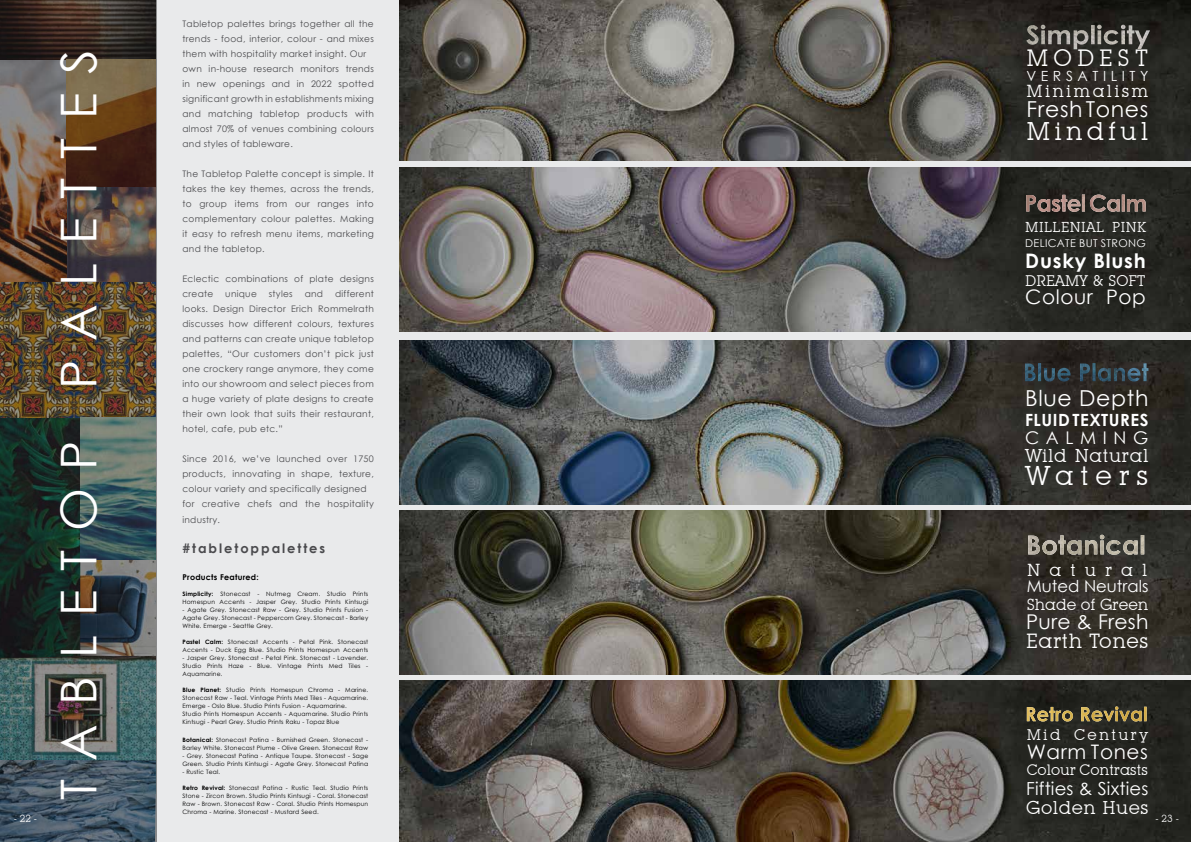
<style>
.page{position:relative;width:1191px;height:842px;background:#e9eaeb}
.page>*{position:absolute;margin:0;border:0;box-sizing:border-box;transform-origin:0 0}
.t1{font:49.4px "Century Gothic";letter-spacing:.38em;color:#fff}
.t2{font:26.5px "Lubalin Graph IT Cby BT";letter-spacing:.255em;color:#fff}
.t3{font:25px "Lubalin Graph IT Cby BT";letter-spacing:.16em;color:#fff}
.t4{font:23px "Lubalin Graph IT Cby BT";letter-spacing:.22em;color:#fff}
.t5{font:22px "Century Gothic";letter-spacing:.03em;color:#fff}
.t6{font:20.4px "Century Gothic";letter-spacing:.01em;color:#fff}
.t7{font:20px "Century Gothic";letter-spacing:.03em;color:#fff}
.t8{font:20px "Lubalin Graph IT Cby BT";letter-spacing:.03em;color:#fff}
.t9{font:700 20px "Century Gothic";letter-spacing:.04em;color:#fff}
.t10{font:18.1px "Lubalin Graph IT Cby BT";letter-spacing:.03em;color:#fff}
.t11{font:18px "Century Gothic";letter-spacing:.01em;color:#fff}
.t12{font:18px "Lubalin Graph IT Cby BT";letter-spacing:.03em;color:#fff}
.t13{font:17.5px "Century Gothic";letter-spacing:.38em;color:#fff}
.t14{font:17px "Lubalin Graph IT Cby BT";letter-spacing:.135em;color:#fff}
.t15{font:17px "Lubalin Graph IT Cby BT";letter-spacing:.53em;color:#fff}
.t16{font:700 16.8px "Century Gothic";letter-spacing:.03em;color:#fff}
.t17{font:16.5px "Century Gothic";color:#fff}
.t18{font:15.5px "Lubalin Graph IT Cby BT";color:#fff}
.t19{font:15px "Lubalin Graph IT Cby BT";color:#fff}
.t20{font:15px "Lubalin Graph IT Cby BT";letter-spacing:.15em;color:#fff}
.t21{font:14.6px "Lubalin Graph IT Cby BT";color:#fff}
.t22{font:14px "Lubalin Graph IT Cby BT";letter-spacing:.03em;color:#fff}
.t23{font:14px "Century Gothic";letter-spacing:.325em;color:#fff}
.t24{font:700 13px "Century Gothic";letter-spacing:.15em;color:#4a4a4d}
.t25{font:10.8px "Century Gothic";letter-spacing:.03em;color:#fff}
.t26{font:10px "Lubalin Graph IT Cby BT";color:#fff}
.t27{font:9px/15px "Century Gothic";letter-spacing:.03em;color:#4a4a4d}
.t28{font:700 8px "Century Gothic";letter-spacing:.03em;color:#000}
.t29{font:6px/8px "Century Gothic";letter-spacing:.03em;color:#000}
.s1{font-weight:700}
</style>
<div class="page">
<img style="left:400px;top:0;width:791px;height:161px">
<img style="left:400px;top:340px;width:791px;height:164px">
<img style="left:400px;top:510px;width:791px;height:165px">
<img style="left:400px;top:168px;width:791px;height:164px">
<img style="left:400px;top:681px;width:791px;height:161px">
<svg style="left:1134px;top:25px;width:16px;height:24px"></svg>
<img style="left:1026px;top:25px;width:108px;height:24px">
<svg style="left:1025px;top:381px;width:123px;height:1px"></svg>
<img style="left:1025px;top:363px;width:123px;height:18px">
<img style="left:1026px;top:195px;width:119px;height:17px">
<img style="left:1026px;top:706px;width:120px;height:15px">
<img style="left:1028px;top:535px;width:116px;height:20px">
<img style="left:0;top:0;width:156px;height:842px">
<h3 class="t26" style="left:14px;top:812px;width:25px">- 22 -</h3>
<h3 class="t26" style="left:25px;top:812px;width:7px">6</h3>
<h1 class="t1" style="left:44px;top:800px;width:752px;rotate:-90deg">TABLETOP PALETTES</h1>
<p class="t27" style="left:182px;top:16px;width:193px">Tabletop palettes brings together all the trends - food, interior, colour - and mixes them with hospitality market insight. Our own in-house research monitors trends in new openings and in 2022 spotted significant growth in establishments mixing and matching tabletop products with almost 70% of venues combining colours and styles of tableware.</p>
<h3 class="t27" style="left:182px;top:166px;width:193px;text-align:justify">The Tabletop Palette concept is simple. It takes the key themes, across the trends, to group items from our ranges into complementary colour palettes. Making it easy to refresh menu items, marketing and the tabletop.</h3>
<h3 class="t27" style="left:182px;top:271px;width:193px">Eclectic combinations of plate designs create</h3>
<p class="t27" style="left:182px;top:286px;width:193px;text-align:justify;text-indent:153px">different looks. Design Director Erich Rommelrath discusses how different colours, textures and patterns can create unique tabletop palettes, “Our customers don’t pick just one crockery range anymore, they come into our showroom and select pieces from a huge variety of plate designs to create their own look that suits their restaurant, hotel, cafe, pub etc.”</p>
<h3 class="t27" style="left:182px;top:451px;width:193px">Since 2016, we’ve launched over 1750 products, innovating in shape, texture, colour variety and specifically designed for creative chefs and the hospitality</h3>
<h3 class="t27" style="left:182px;top:512px;width:39px">industry.</h3>
<h3 class="t24" style="left:182px;top:538px;width:144px">#tabletoppalettes</h3>
<h3 class="t28" style="left:182px;top:571px;width:78px">Products Featured:</h3>
<p class="t29" style="left:182px;top:590px;width:187px"><span class="s1">Simplicity:</span> Stonecast - Nutmeg Cream. Studio Prints<br>Homespun Accents - Jasper Grey. Studio Prints Kintsugi</p>
<p class="t29" style="left:182px;top:606px;width:187px;text-align:justify">- Agate Grey. Stonecast Raw - Grey. Studio Prints Fusion - Agate Grey. Stonecast - Peppercorn Grey. Stonecast - Barley White. Emerge - Seattle Grey.</p>
<p class="t29" style="left:182px;top:638px;width:187px"><span class="s1">Pastel Calm:</span> Stonecast Accents - Petal Pink. Stonecast<br>Accents - Duck Egg Blue. Studio Prints Homespun Accents</p>
<p class="t29" style="left:182px;top:654px;width:187px;text-align:justify">- Jasper Grey. Stonecast - Petal Pink. Stonecast - Lavender.<br>Studio Prints Haze - Blue. Vintage Prints Med Tiles - Aquamarine.</p>
<p class="t29" style="left:182px;top:686px;width:187px"><span class="s1">Blue Planet:</span> Studio Prints Homespun Chroma - Marine.<br>Stonecast Raw - Teal. Vintage Prints Med Tiles - Aquamarine.<br>Emerge - Oslo Blue. Studio Prints Fusion - Aquamarine.<br>Studio Prints Homespun Accents - Aquamarine. Studio Prints Kintsugi - Pearl Grey. Studio Prints Raku - Topaz Blue</p>
<p class="t29" style="left:182px;top:736px;width:187px"><span class="s1">Botanical:</span> Stonecast Patina - Burnished Green. Stonecast -<br>Barley White. Stonecast Plume - Olive Green. Stonecast Raw</p>
<p class="t29" style="left:182px;top:752px;width:187px">- Grey. Stonecast Patina - Antique Taupe. Stonecast - Sage<br>Green. Studio Prints Kintsugi - Agate Grey. Stonecast Patina</p>
<p class="t29" style="left:182px;top:768px;width:39px">- Rustic Teal.</p>
<p class="t29" style="left:182px;top:784px;width:187px;text-align:justify"><span class="s1">Retro Revival:</span> Stonecast Patina - Rustic Teal. Studio Prints Stone - Zircon Brown. Studio Prints Kintsugi - Coral. Stonecast Raw - Brown. Stonecast Raw - Coral. Studio Prints Homespun Chroma - Marine. Stonecast - Mustard Seed.</p>
<h3 class="t27" style="left:225px;top:286px;width:33px">unique</h3>
<h3 class="t27" style="left:269px;top:286px;width:25px">styles</h3>
<h3 class="t27" style="left:305px;top:286px;width:20px">and</h3>
<h3 class="t4" style="left:1026px;top:44px;width:123px">MODEST</h3>
<h3 class="t23" style="left:1026px;top:66px;width:123px">VERSATILITY</h3>
<h3 class="t14" style="left:1026px;top:81px;width:123px">Minimalism</h3>
<h3 class="t5" style="left:1026px;top:94px;width:123px">Fresh Tones</h3>
<h3 class="t3" style="left:1026px;top:116px;width:123px">Mindful</h3>
<h3 class="t22" style="left:1025px;top:219px;width:122px">MILLENIAL PINK</h3>
<h3 class="t25" style="left:1025px;top:236px;width:122px">DELICATE BUT STRONG</h3>
<h3 class="t9" style="left:1025px;top:246px;width:122px">Dusky Blush</h3>
<h3 class="t19" style="left:1025px;top:272px;width:122px">DREAMY &amp; SOFT</h3>
<h3 class="t7" style="left:1025px;top:283px;width:122px">Colour Pop</h3>
<h3 class="t5" style="left:1025px;top:382px;width:125px">Blue Depth</h3>
<h3 class="t16" style="left:1025px;top:407px;width:125px">FLUID TEXTURES</h3>
<h3 class="t13" style="left:1025px;top:425px;width:125px">CALMING</h3>
<h3 class="t10" style="left:1025px;top:444px;width:125px">Wild Natural</h3>
<h2 class="t2" style="left:1025px;top:459px;width:125px">Waters</h2>
<h3 class="t15" style="left:1027px;top:559px;width:122px">Natural</h3>
<h3 class="t17" style="left:1026px;top:574px;width:123px">Muted Neutrals</h3>
<h3 class="t18" style="left:1026px;top:595px;width:123px">Shade of Green</h3>
<h3 class="t6" style="left:1026px;top:608px;width:124px">Pure &amp; Fresh</h3>
<h3 class="t8" style="left:1026px;top:629px;width:124px">Earth Tones</h3>
<h3 class="t20" style="left:1026px;top:726px;width:123px">Mid Century</h3>
<h3 class="t7" style="left:1026px;top:738px;width:123px">Warm Tones</h3>
<h3 class="t21" style="left:1026px;top:761px;width:123px">Colour Contrasts</h3>
<h3 class="t11" style="left:1026px;top:776px;width:124px">Fifties &amp; Sixties</h3>
<h3 class="t12" style="left:1026px;top:796px;width:124px">Golden Hues</h3>
<h3 class="t26" style="left:1167px;top:812px;width:7px">3</h3>
<h3 class="t26" style="left:1155px;top:812px;width:25px">- 27 -</h3>
</div>
